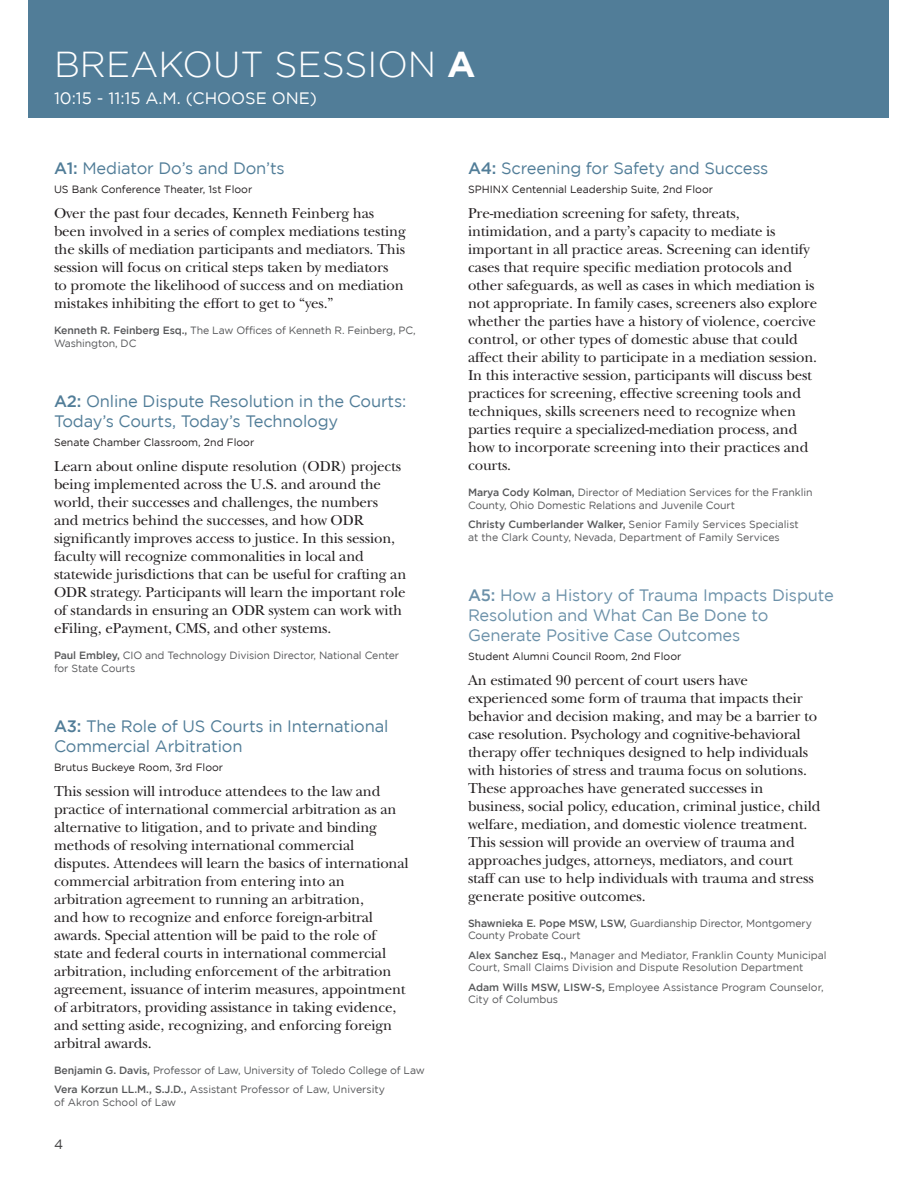
<style>
.page{position:relative;width:918px;height:1188px;background:#fff}
.page>*{position:absolute;margin:0;border:0;box-sizing:border-box;transform-origin:0 0}
.t1{font:300 36px "Gotham";color:#fff}
.Description_Title{font:16.5px/19.8px "Gotham";letter-spacing:-.01em;color:#517d98}
.First_Presenter{font:16.5px/19.8px "Gotham";letter-spacing:-.01em;color:#6c91a9}
.t2{font:16.5px "Gotham";color:#fff}
.Body{font:15px/18px "New Baskerville Std";letter-spacing:-.01em;color:#231f20}
.t3{font:13.5px "Gotham";color:#3e3e3f}
.First_Presenter-2{font:10.5px/12.6px "Gotham";letter-spacing:-.01em;color:#57585a}
.Following_Presenters{font:10.5px/12.6px "Gotham";color:#57585a}
.Room{font:10.5px "Gotham";color:#231f20}
.s1{font-weight:700}
.s2{font-weight:500}
</style>
<div class="page">
<div style="left:28px;top:0;width:860px;height:117px;background:#517d98"></div>
<p class="t1" style="left:54px;top:45px;width:423px">BREAKOUT SESSION <span class="s1">A</span></p>
<p class="t2" style="left:54px;top:89px;width:265px">10:15 - 11:15 A.M. (CHOOSE ONE)</p>
<p class="Description_Title" style="left:54px;top:158px;width:232px"><span class="s2">A1:</span> Mediator Do’s and Don’ts</p>
<p class="Room" style="left:54px;top:184px;width:200px">US Bank Conference Theater, 1st Floor</p>
<p class="Body" style="left:54px;top:204px;width:353px">Over the past four decades, Kenneth Feinberg has been involved in a series of complex mediations testing the skills of mediation participants and mediators. This session will focus on critical steps taken by mediators<br>to promote the likelihood of success and on mediation mistakes inhibiting the effort to get to “yes.”</p>
<p class="First_Presenter-2" style="left:54px;top:324px;width:363px"><span class="s2">Kenneth R. Feinberg Esq.,</span> The Law Offices of Kenneth R. Feinberg, PC,<br>Washington, DC</p>
<p class="Description_Title" style="left:54px;top:391px;width:354px"><span class="s2">A2:</span> Online Dispute Resolution in the Courts:<br>Today’s Courts, Today’s Technology</p>
<p class="Room" style="left:54px;top:437px;width:202px">Senate Chamber Classroom, 2nd Floor</p>
<p class="Body" style="left:54px;top:457px;width:354px">Learn about online dispute resolution (ODR) projects being implemented across the U.S. and around the world, their successes and challenges, the numbers and metrics behind the successes, and how ODR significantly improves access to justice. In this session, faculty will recognize commonalities in local and statewide jurisdictions that can be useful for crafting an ODR strategy. Participants will learn the important role of standards in ensuring an ODR system can work with eFiling, ePayment, CMS, and other systems.</p>
<p class="First_Presenter-2" style="left:54px;top:649px;width:347px"><span class="s2">Paul Embley,</span> CIO and Technology Division Director, National Center for State Courts</p>
<p class="Description_Title" style="left:54px;top:716px;width:336px"><span class="s2">A3:</span> The Role of US Courts in International<br>Commercial Arbitration</p>
<p class="Room" style="left:54px;top:762px;width:171px">Brutus Buckeye Room, 3rd Floor</p>
<p class="Body" style="left:54px;top:782px;width:356px">This session will introduce attendees to the law and practice of international commercial arbitration as an alternative to litigation, and to private and binding methods of resolving international commercial disputes. Attendees will learn the basics of international commercial arbitration from entering into an arbitration agreement to running an arbitration,<br>and how to recognize and enforce foreign-arbitral awards. Special attention will be paid to the role of state and federal courts in international commercial arbitration, including enforcement of the arbitration agreement, issuance of interim measures, appointment of arbitrators, providing assistance in taking evidence, and setting aside, recognizing, and enforcing foreign arbitral awards.</p>
<p class="First_Presenter-2" style="left:54px;top:1064px;width:372px"><span class="s2">Benjamin G. Davis,</span> Professor of Law, University of Toledo College of Law</p>
<p class="Following_Presenters" style="left:54px;top:1083px;width:332px"><span class="s2">Vera Korzun LL.M., S.J.D.,</span> Assistant Professor of Law, University of Akron School of Law</p>
<p class="t3" style="left:54px;top:1137px;width:11px">4</p>
<p class="Description_Title" style="left:468px;top:158px;width:302px"><span class="s2">A4:</span> Screening for Safety and Success</p>
<p class="Room" style="left:468px;top:184px;width:247px">SPHINX Centennial Leadership Suite, 2nd Floor</p>
<p class="Body" style="left:468px;top:204px;width:351px">Pre-mediation screening for safety, threats, intimidation, and a party’s capacity to mediate is important in all practice areas. Screening can identify cases that require specific mediation protocols and other safeguards, as well as cases in which mediation is not appropriate. In family cases, screeners also explore whether the parties have a history of violence, coercive control, or other types of domestic abuse that could affect their ability to participate in a mediation session.<br>In this interactive session, participants will discuss best practices for screening, effective screening tools and techniques, skills screeners need to recognize when parties require a specialized-mediation process, and how to incorporate screening into their practices and courts.</p>
<p class="First_Presenter-2" style="left:468px;top:486px;width:346px"><span class="s2">Marya Cody Kolman,</span> Director of Mediation Services for the Franklin<br>County, Ohio Domestic Relations and Juvenile Court</p>
<p class="Following_Presenters" style="left:468px;top:518px;width:332px"><span class="s2">Christy Cumberlander Walker,</span> Senior Family Services Specialist at the Clark County, Nevada, Department of Family Services</p>
<p class="First_Presenter" style="left:468px;top:585px;width:367px"><span class="s2">A5:</span> How a History of Trauma Impacts Dispute<br>Resolution and What Can Be Done to<br>Generate Positive Case Outcomes</p>
<p class="Room" style="left:468px;top:651px;width:215px">Student Alumni Council Room, 2nd Floor</p>
<p class="Body" style="left:468px;top:671px;width:354px">An estimated 90 percent of court users have experienced some form of trauma that impacts their behavior and decision making, and may be a barrier to case resolution. Psychology and cognitive-behavioral therapy offer techniques designed to help individuals with histories of stress and trauma focus on solutions.<br>These approaches have generated successes in business, social policy, education, criminal justice, child welfare, mediation, and domestic violence treatment.<br>This session will provide an overview of trauma and approaches judges, attorneys, mediators, and court staff can use to help individuals with trauma and stress generate positive outcomes.</p>
<p class="First_Presenter-2" style="left:468px;top:917px;width:345px"><span class="s2">Shawnieka E. Pope MSW, LSW,</span> Guardianship Director, Montgomery<br>County Probate Court</p>
<p class="Following_Presenters" style="left:468px;top:949px;width:360px"><span class="s2">Alex Sanchez Esq.,</span> Manager and Mediator, Franklin County Municipal<br>Court, Small Claims Division and Dispute Resolution Department</p>
<p class="Following_Presenters" style="left:468px;top:981px;width:357px"><span class="s2">Adam Wills MSW, LISW-S,</span> Employee Assistance Program Counselor,<br>City of Columbus</p>
</div>
